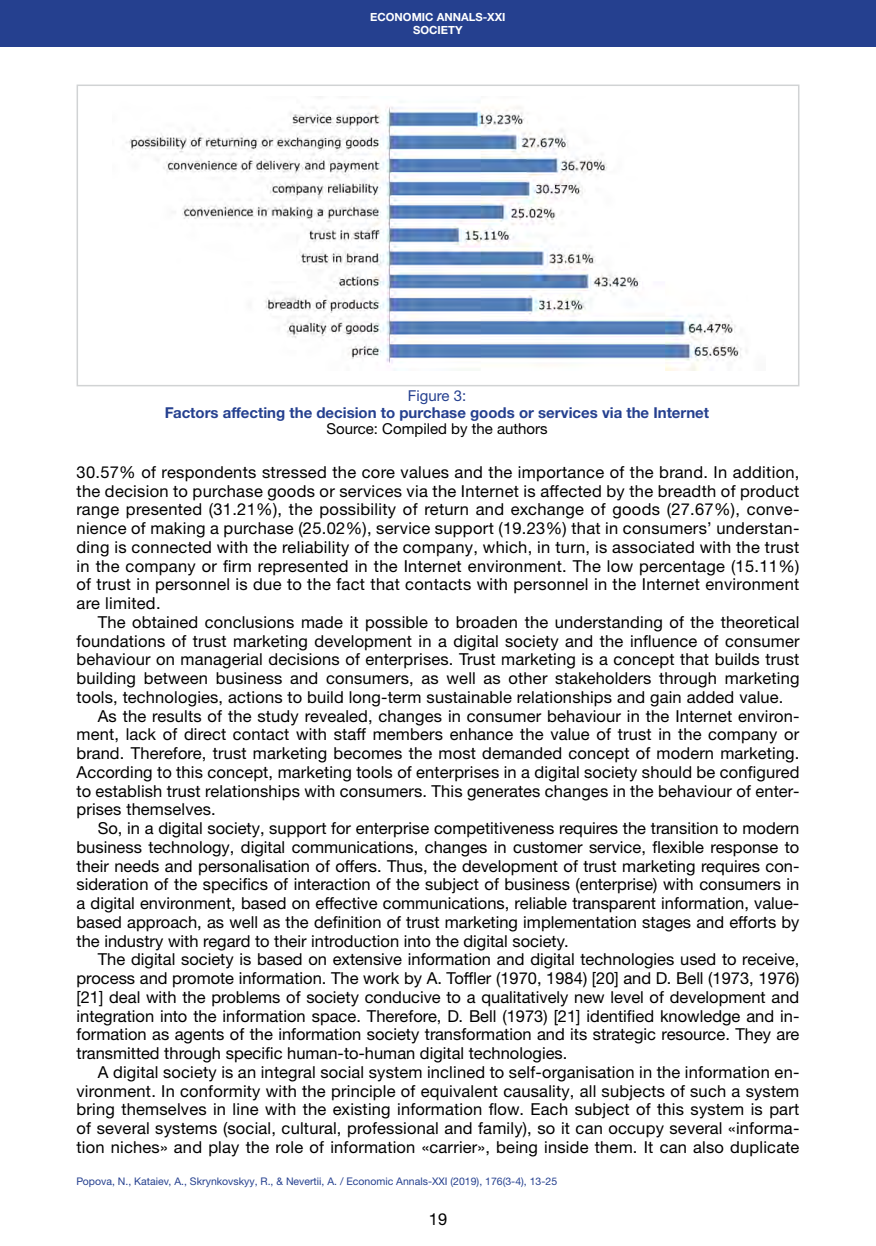
<style>
.page{position:relative;width:876px;height:1246px;background:#fff}
.page>*{position:absolute;margin:0;border:0;box-sizing:border-box;transform-origin:0 0}
.Абзац_2019{font:16.5px/18.8px "Helvetica Neue LTW1 G";letter-spacing:.01em;color:#000;text-align:justify}
.Таблицы___рисунки_ша{font:700 15px "Helvetica Neue LTW1 G";color:#25408f}
.Таблицы__рисунки__по{font:15px "Helvetica Neue LTW1 G";color:#000}
.Таблицы___рисунки_ша-2{font:15px "Helvetica Neue LTW1 G";color:#25408f}
.Посада_2016{font:700 11.25px "Helvetica Neue LTW1 G";color:#fff}
.Нижний_колонтитул_20{font:10.5px "Helvetica Neue LTW1 G";color:#25408f}
</style>
<div class="page">
<div style="left:0;top:0;width:876px;height:47px;background:#25408f"></div>
<img style="left:126px;top:96px;width:621px;height:274px">
<div style="left:77px;top:85px;width:722px;height:301px;border:2px solid #d1d3d4"></div>
<p class="Посада_2016" style="left:370px;top:10px;width:137px">ECONOMIC ANNALS-XXI</p>
<p class="Посада_2016" style="left:413px;top:23px;width:51px">SOCIETY</p>
<p class="Таблицы___рисунки_ша-2" style="left:408px;top:387px;width:60px">Figure 3:</p>
<p class="Таблицы___рисунки_ша" style="left:165px;top:403px;width:546px">Factors affecting the decision to purchase goods or services via the Internet</p>
<p class="Таблицы__рисунки__по" style="left:326px;top:420px;width:223px">Source: Compiled by the authors</p>
<p class="Абзац_2019" style="left:77px;top:462px;width:724px">30.57% of respondents stressed the core values and the importance of the brand. In addition, the decision to purchase goods or services via the Internet is affected by the breadth of product range presented (31.21%), the possibility of return and exchange of goods (27.67%), conve&shy;nience of making a purchase (25.02%), service support (19.23%) that in consumers’ understan&shy;ding is connected with the reliability of the company, which, in turn, is associated with the trust in the company or firm represented in the Internet environment. The low percentage (15.11%) of trust in personnel is due to the fact that contacts with personnel in the Internet environment are limited.</p>
<p class="Абзац_2019" style="left:77px;top:612px;width:724px;text-indent:21px">The obtained conclusions made it possible to broaden the understanding of the theoretical foundations of trust marketing development in a digital society and the influence of consumer behaviour on managerial decisions of enterprises. Trust marketing is a concept that builds trust building between business and consumers, as well as other stakeholders through marketing tools, technologies, actions to build long-term sustainable relationships and gain added value.</p>
<p class="Абзац_2019" style="left:77px;top:706px;width:724px;text-indent:21px">As the results of the study revealed, changes in consumer behaviour in the Internet environ&shy;ment, lack of direct contact with staff members enhance the value of trust in the company or brand. Therefore, trust marketing becomes the most demanded concept of modern marketing.<br>According to this concept, marketing tools of enterprises in a digital society should be configured to establish trust relationships with consumers. This generates changes in the behaviour of enter&shy;prises themselves.</p>
<p class="Абзац_2019" style="left:77px;top:819px;width:724px;text-indent:21px">So, in a digital society, support for enterprise competitiveness requires the transition to modern business technology, digital communications, changes in customer service, flexible response to their needs and personalisation of offers. Thus, the development of trust marketing requires con&shy;sideration of the specifics of interaction of the subject of business (enterprise) with consumers in a digital environment, based on effective communications, reliable transparent information, value&shy;based approach, as well as the definition of trust marketing implementation stages and efforts by the industry with regard to their introduction into the digital society.</p>
<p class="Абзац_2019" style="left:77px;top:950px;width:724px;text-indent:21px">The digital society is based on extensive information and digital technologies used to receive, process and promote information. The work by A. Toffler (1970, 1984) [20] and D. Bell (1973, 1976) [21] deal with the problems of society conducive to a qualitatively new level of development and integration into the information space. Therefore, D. Bell (1973) [21] identified knowledge and in&shy;formation as agents of the information society transformation and its strategic resource. They are transmitted through specific human-to-human digital technologies.</p>
<p class="Абзац_2019" style="left:77px;top:1062px;width:724px;text-indent:21px">A digital society is an integral social system inclined to self-organisation in the information en&shy;vironment. In conformity with the principle of equivalent causality, all subjects of such a system bring themselves in line with the existing information flow. Each subject of this system is part of several systems (social, cultural, professional and family), so it can occupy several «informa&shy;tion niches» and play the role of information «carrier», being inside them. It can also duplicate</p>
<p class="Нижний_колонтитул_20" style="left:77px;top:1174px;width:482px">Popova, N., Kataiev, A., Skrynkovskyy, R., &amp; Nevertii, A. / Economic Annals-XXI (2019), 176(3-4), 13-25</p>
<p class="Абзац_2019" style="left:429px;top:1209px;width:20px">19</p>
</div>
